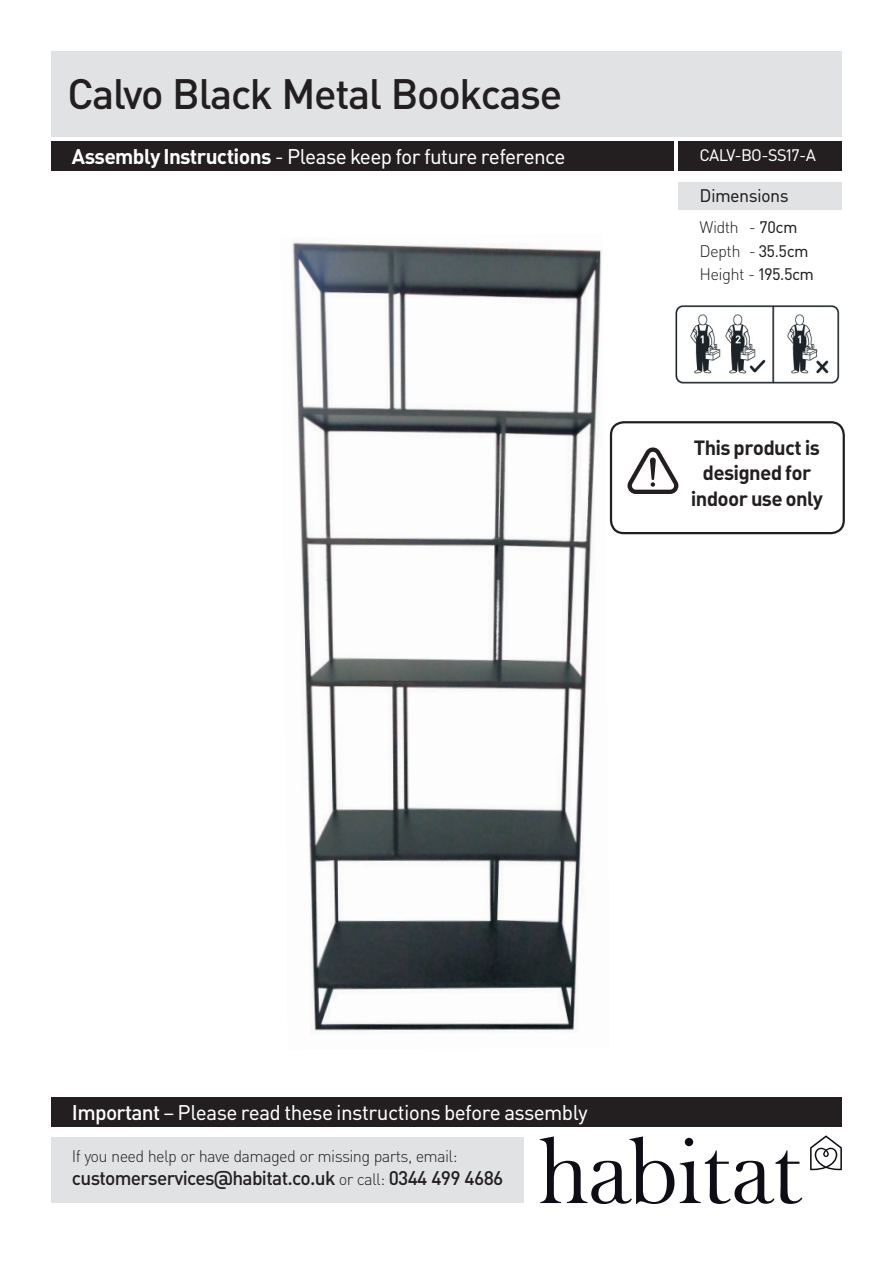
<style>
.page{position:relative;width:893px;height:1263px;background:#fff}
.page>*{position:absolute;margin:0;border:0;box-sizing:border-box;transform-origin:0 0}
.t1{font:500 42px "DIN Habitat";color:#231f20}
.t2{font:21px "DIN Habitat";color:#fff}
.t3{font:700 20.4px/25.5px "DIN Habitat";color:#231f20;text-align:center}
.t4{font:500 19.5px "DIN Habitat";color:#231f20}
.t5{font:18px "DIN Habitat";color:#231f20}
.t6{font:300 16.5px/23.1px "DIN Habitat";color:#231f20}
.t7{font:16.5px "DIN Habitat";color:#fff}
.s1{font-weight:700}
.s2{font-weight:400}
.s3{font-weight:500}
.s4{font-weight:300;font-size:16.5px}
</style>
<div class="page">
<div style="left:51px;top:51px;width:791px;height:85px;background:#e1e2e4"></div>
<div style="left:51px;top:141px;width:622px;height:30px;background:#231f20"></div>
<div style="left:679px;top:141px;width:163px;height:30px;background:#231f20"></div>
<div style="left:679px;top:182px;width:163px;height:27px;background:#e1e2e4"></div>
<svg style="left:540px;top:1136px;width:134px;height:68px"></svg>
<svg style="left:680px;top:1138px;width:122px;height:66px"></svg>
<svg style="left:810px;top:1135px;width:32px;height:35px"></svg>
<div style="left:51px;top:1097px;width:791px;height:30px;background:#231f20"></div>
<div style="left:51px;top:1137px;width:472px;height:66px;background:#e1e2e4"></div>
<img style="left:675px;top:305px;width:165px;height:79px">
<img style="left:292px;top:242px;width:318px;height:789px">
<div style="left:610px;top:421px;width:235px;height:113px;border:2px solid #231f20;border-radius:13px"></div>
<svg style="left:627px;top:447px;width:52px;height:47px"></svg>
<h1 class="t1" style="left:68px;top:67px;width:495px">Calvo Black Metal Bookcase</h1>
<p class="t2" style="left:72px;top:143px;width:494px"><span class="s1">Assembly Instructions</span> - Please keep for future reference</p>
<p class="t7" style="left:700px;top:145px;width:117px">CALV-BO-SS17-A</p>
<p class="t5" style="left:700px;top:184px;width:90px">Dimensions</p>
<p class="t6" style="left:700px;top:216px;width:115px">Width - <span class="s2">70cm<br></span>Depth - <span class="s2">35.5cm<br></span>Height - <span class="s2">195.5cm</span></p>
<p class="t3" style="left:691px;top:434px;width:133px">This product is designed for indoor use only</p>
<p class="t2" style="left:72px;top:1099px;width:517px"><span class="s3">Important</span> – Please read these instructions before assembly</p>
<p class="t6" style="left:72px;top:1144px;width:386px">If you need help or have damaged or missing parts, email:</p>
<p class="t4" style="left:72px;top:1166px;width:432px">customerservices@habitat.co.uk <span class="s4">or call:</span> 0344 499 4686</p>
</div>
